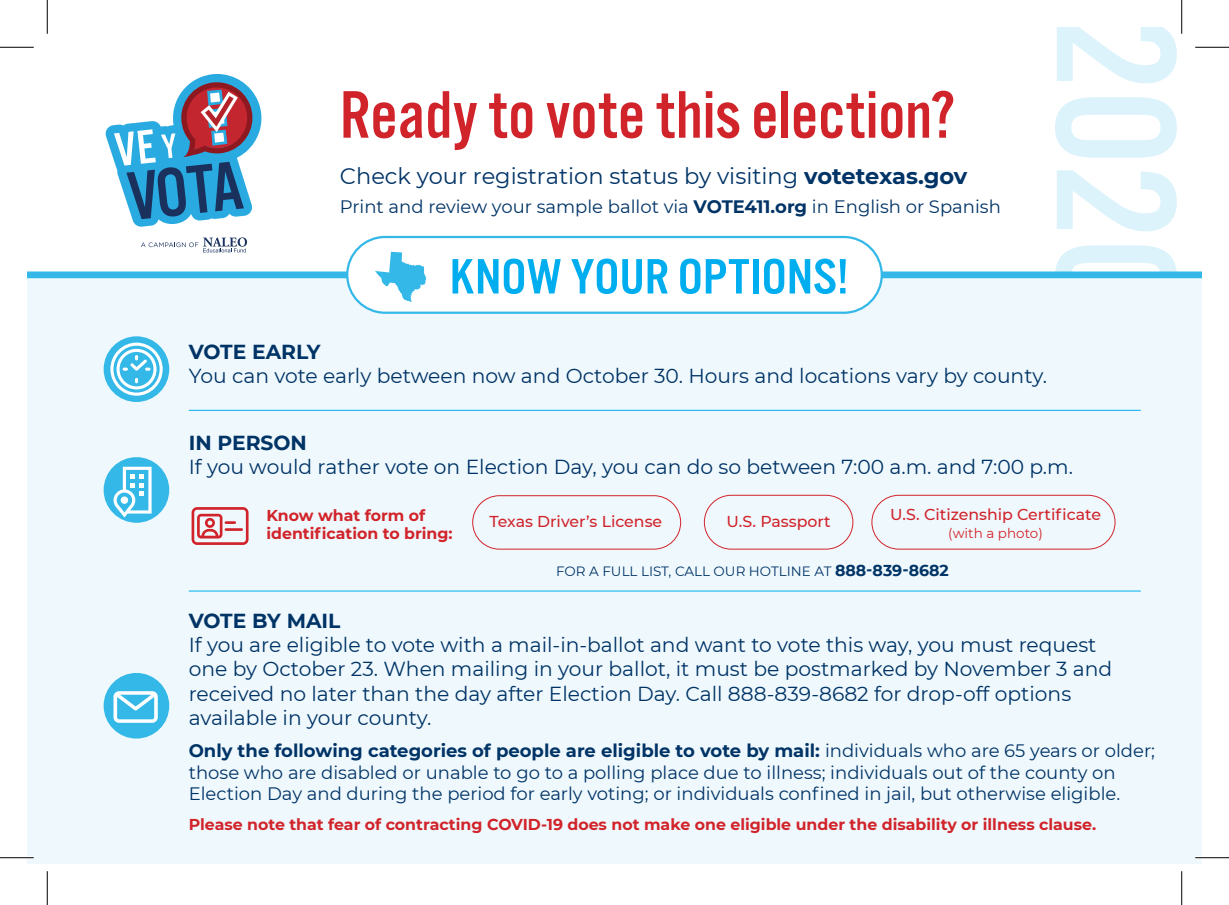
<style>
.page{position:relative;width:1229px;height:905px;background:#fff}
.page>*{position:absolute;margin:0;border:0;box-sizing:border-box;transform-origin:0 0}
.t1{font:69.75px "Alternate Got No 3 D";color:#d1232a}
.t2{font:51.52px "Alternate Got No 3 D";color:#00aeef;scale:1.08 1}
.t3{font:22.5px "Montserrat";color:#036}
.t4{font:20.25px/24.3px "Montserrat";color:#036}
.t5{font:700 20.25px "Montserrat";color:#036}
.t6{font:18px/21.6px "Montserrat";color:#036}
.t7{font:700 15.75px/18.9px "Montserrat";color:#d1232a}
.t8{font:500 15.75px "Montserrat";color:#d1232a}
.t9{font:13.5px "Montserrat";color:#036}
.t10{font:13.5px "Montserrat";color:#d1232a}
.s1{font-weight:700}
.s2{font-weight:700;font-size:15.75px}
</style>
<div class="page">
<svg style="left:1055px;top:27px;width:121px;height:244px"></svg>
<div style="left:27px;top:273px;width:1175px;height:590px;background:#eff9fd"></div>
<div style="left:27px;top:271px;width:1175px;height:7px;background:#33b8e8"></div>
<svg style="left:106px;top:74px;width:155px;height:153px"></svg>
<svg style="left:141px;top:237px;width:106px;height:15px"></svg>
<div style="left:104px;top:673px;width:65px;height:65px;background:#33b8e8;border-radius:50%"></div>
<svg style="left:113px;top:691px;width:45px;height:31px"></svg>
<div style="left:104px;top:457px;width:65px;height:66px;background:#33b8e8;border-radius:50%"></div>
<svg style="left:113px;top:466px;width:39px;height:51px"></svg>
<hr style="left:189px;top:410px;width:951px;height:1px;background:#00aeef">
<hr style="left:189px;top:590px;width:951px;height:1px;background:#00aeef">
<div style="left:347px;top:237px;width:534px;height:76px;background:#fff;border-radius:38px"></div>
<div style="left:346px;top:236px;width:537px;height:78px;border:2px solid #33b8e8;border-radius:38px"></div>
<svg style="left:375px;top:252px;width:51px;height:50px"></svg>
<div style="left:104px;top:336px;width:65px;height:66px;background:#33b8e8;border-radius:50%"></div>
<svg style="left:110px;top:342px;width:53px;height:53px"></svg>
<svg style="left:192px;top:507px;width:56px;height:38px"></svg>
<div style="left:472px;top:495px;width:209px;height:54px;border:1px solid #d1232a;border-radius:27px"></div>
<div style="left:704px;top:495px;width:149px;height:54px;border:1px solid #d1232a;border-radius:27px"></div>
<div style="left:871px;top:495px;width:244px;height:54px;border:1px solid #d1232a;border-radius:27px"></div>
<hr style="left:0;top:856px;width:34px;height:3px;background:#fff">
<hr style="left:1195px;top:856px;width:33px;height:3px;background:#fff">
<hr style="left:0;top:47px;width:34px;height:1px;background:#000">
<hr style="left:1195px;top:47px;width:33px;height:1px;background:#000">
<hr style="left:0;top:857px;width:34px;height:1px;background:#000">
<hr style="left:1195px;top:857px;width:33px;height:1px;background:#000">
<hr style="left:47px;top:0;width:1px;height:34px;background:#000">
<hr style="left:47px;top:871px;width:1px;height:33px;background:#000">
<hr style="left:1181px;top:0;width:1px;height:34px;background:#000">
<hr style="left:1181px;top:871px;width:1px;height:33px;background:#000">
<p class="t1" style="left:340px;top:78px;width:616px">Ready to vote this election?</p>
<p class="t3" style="left:340px;top:160px;width:629px">Check your registration status by visiting <span class="s1">votetexas.gov</span></p>
<p class="t6" style="left:340px;top:195px;width:662px">Print and review your sample ballot via <span class="s1">VOTE411.org</span> in English or Spanish</p>
<p class="t2" style="left:449px;top:249px;width:371px">KNOW YOUR OPTIONS!</p>
<p class="t5" style="left:189px;top:337px;width:133px">VOTE EARLY</p>
<p class="t4" style="left:189px;top:363px;width:859px">You can vote early between now and October 30. Hours and locations vary by county.</p>
<p class="t5" style="left:189px;top:428px;width:120px">IN PERSON</p>
<p class="t4" style="left:189px;top:454px;width:886px">If you would rather vote on Election Day, you can do so between 7:00 a.m. and 7:00 p.m.</p>
<p class="t7" style="left:266px;top:504px;width:188px">Know what form of identification to bring:</p>
<p class="t8" style="left:489px;top:510px;width:174px">Texas Driver’s License</p>
<p class="t8" style="left:726px;top:510px;width:106px">U.S. Passport</p>
<p class="t8" style="left:890px;top:503px;width:212px">U.S. Citizenship Certificate</p>
<p class="t10" style="left:948px;top:524px;width:96px">(with a photo)</p>
<p class="t9" style="left:556px;top:562px;width:394px">FOR A FULL LIST, CALL OUR HOTLINE AT <span class="s2">888-839-8682</span></p>
<p class="t5" style="left:189px;top:606px;width:153px">VOTE BY MAIL</p>
<p class="t4" style="left:189px;top:632px;width:925px">If you are eligible to vote with a mail-in-ballot and want to vote this way, you must request one by October 23. When mailing in your ballot, it must be postmarked by November 3 and received no later than the day after Election Day. Call 888-839-8682 for drop-off options available in your county.</p>
<p class="t6" style="left:189px;top:739px;width:968px"><span class="s1">Only the following categories of people are eligible to vote by mail:</span> individuals who are 65 years or older; those who are disabled or unable to go to a polling place due to illness; individuals out of the county on<br>Election Day and during the period for early voting; or individuals confined in jail, but otherwise eligible.</p>
<p class="t7" style="left:189px;top:814px;width:909px">Please note that fear of contracting COVID-19 does not make one eligible under the disability or illness clause.</p>
</div>
